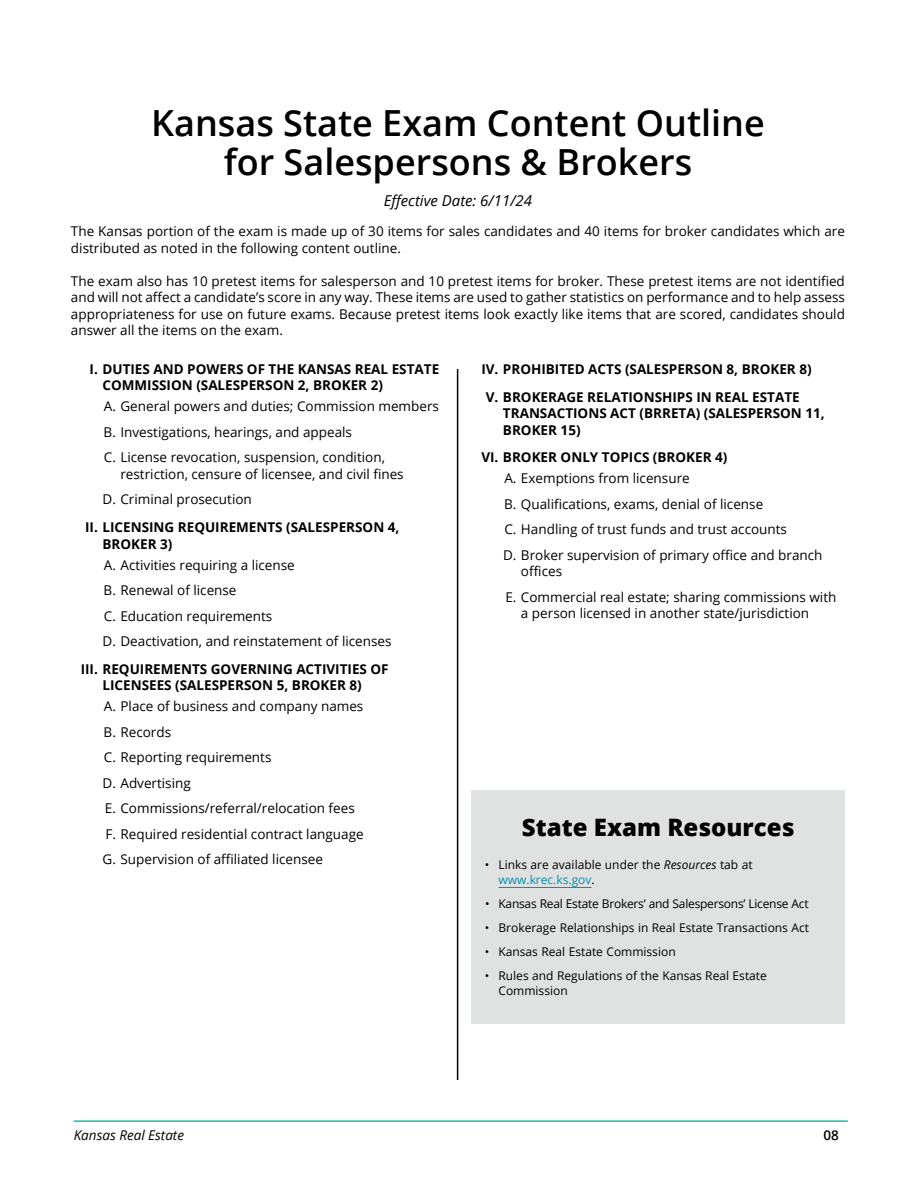
<style>
.page{position:relative;width:918px;height:1188px;background:#fff}
.page>*{position:absolute;margin:0;border:0;box-sizing:border-box;transform-origin:0 0}
.t1{font:600 36px/39px "Open Sans";color:#000;text-align:center}
.t2{font:800 24px "Open Sans";color:#000}
.t3{font:italic 15px "Open Sans";color:#000}
.t4{font:13.5px/25.5px "Open Sans";color:#000}
.t5{font:700 13.5px/16.5px "Open Sans";color:#000}
.t6{font:italic 13.5px "Open Sans";color:#000}
.t7{font:600 13.5px "Open Sans";color:#000}
.t8{font:12px/15px "Open Sans";color:#000}
.t9{font:12px "Open Sans";letter-spacing:-.02em;color:#000}
.s1{font-style:italic}
.s2{color:#008fb4}
</style>
<div class="page">
<hr style="left:74px;top:1120px;width:774px;height:2px;background:#1abaaa">
<div style="left:471px;top:790px;width:374px;height:234px;background:#e0e2e2"></div>
<hr style="left:498px;top:887px;width:94px;height:1px;background:#008fb4">
<hr style="left:457px;top:369px;width:1px;height:711px;background:#000">
<h1 class="t1" style="left:151px;top:102px;width:615px">Kansas State Exam Content Outline for Salespersons &amp; Brokers</h1>
<p class="t3" style="left:384px;top:190px;width:150px">Effective Date: 6/11/24</p>
<p class="t4" style="left:71px;top:223px;width:775px;line-height:16.5px">The Kansas portion of the exam is made up of 30 items for sales candidates and 40 items for broker candidates which are distributed as noted in the following content outline.</p>
<p class="t4" style="left:71px;top:272px;width:776px;line-height:16.5px;text-align:justify">The exam also has 10 pretest items for salesperson and 10 pretest items for broker. These pretest items are not identified and will not affect a candidate’s score in any way. These items are used to gather statistics on performance and to help assess appropriateness for use on future exams. Because pretest items look exactly like items that are scored, candidates should answer all the items on the exam.</p>
<p class="t5" style="left:102px;top:360px;width:338px;text-indent:-13px">I. DUTIES AND POWERS OF THE KANSAS REAL ESTATE<br>COMMISSION (SALESPERSON 2, BROKER 2)</p>
<p class="t4" style="left:104px;top:393px;width:337px">A. General powers and duties; Commission members<br>B. Investigations, hearings, and appeals<br>C. License revocation, suspension, condition,</p>
<p class="t4" style="left:103px;top:461px;width:303px;text-indent:18px">restriction, censure of licensee, and civil fines<br>D. Criminal prosecution</p>
<p class="t5" style="left:102px;top:519px;width:298px;text-indent:-17px">II. LICENSING REQUIREMENTS (SALESPERSON 4,<br>BROKER 3)</p>
<p class="t4" style="left:103px;top:552px;width:291px">A. Activities requiring a license<br>B. Renewal of license<br>C. Education requirements<br>D. Deactivation, and reinstatement of licenses</p>
<p class="t5" style="left:81px;top:660px;width:310px;text-align:center">III. REQUIREMENTS GOVERNING ACTIVITIES OF<br>LICENSEES (SALESPERSON 5, BROKER 8)</p>
<p class="t4" style="left:103px;top:693px;width:263px">A. Place of business and company names<br>B. Records<br>C. Reporting requirements<br>D. Advertising<br>E. Commissions/referral/relocation fees<br>F. Required residential contract language<br>G. Supervision of affiliated licensee</p>
<p class="t5" style="left:481px;top:355px;width:332px;line-height:27.8px;text-align:center">IV. PROHIBITED ACTS (SALESPERSON 8, BROKER 8)<br>V. BROKERAGE RELATIONSHIPS IN REAL ESTATE</p>
<p class="t5" style="left:503px;top:405px;width:323px">TRANSACTIONS ACT (BRRETA) (SALESPERSON 11,<br>BROKER 15)</p>
<p class="t5" style="left:481px;top:449px;width:248px">VI. BROKER ONLY TOPICS (BROKER 4)</p>
<p class="t4" style="left:503px;top:465px;width:321px">A. Exemptions from licensure<br>B. Qualifications, exams, denial of license<br>C. Handling of trust funds and trust accounts<br>D. Broker supervision of primary office and branch</p>
<p class="t4" style="left:505px;top:558px;width:333px;text-indent:16px">offices<br>E. Commercial real estate; sharing commissions with</p>
<p class="t4" style="left:521px;top:600px;width:290px">a person licensed in another state/jurisdiction</p>
<h2 class="t2" style="left:522px;top:809px;width:274px">State Exam Resources</h2>
<p class="t8" style="left:498px;top:857px;width:256px;text-indent:-14px">• Links are available under the <span class="s1">Resources</span> tab at <span class="s2">www.krec.ks.gov</span>.</p>
<p class="t9" style="left:485px;top:896px;width:325px">• Kansas Real Estate Brokers’ and Salespersons’ License Act</p>
<p class="t8" style="left:485px;top:920px;width:326px">• Brokerage Relationships in Real Estate Transactions Act</p>
<p class="t8" style="left:485px;top:944px;width:192px">• Kansas Real Estate Commission</p>
<p class="t8" style="left:498px;top:968px;width:270px;text-indent:-14px">• Rules and Regulations of the Kansas Real Estate<br>Commission</p>
<p class="t6" style="left:74px;top:1126px;width:112px">Kansas Real Estate</p>
<p class="t7" style="left:823px;top:1126px;width:17px">08</p>
</div>
